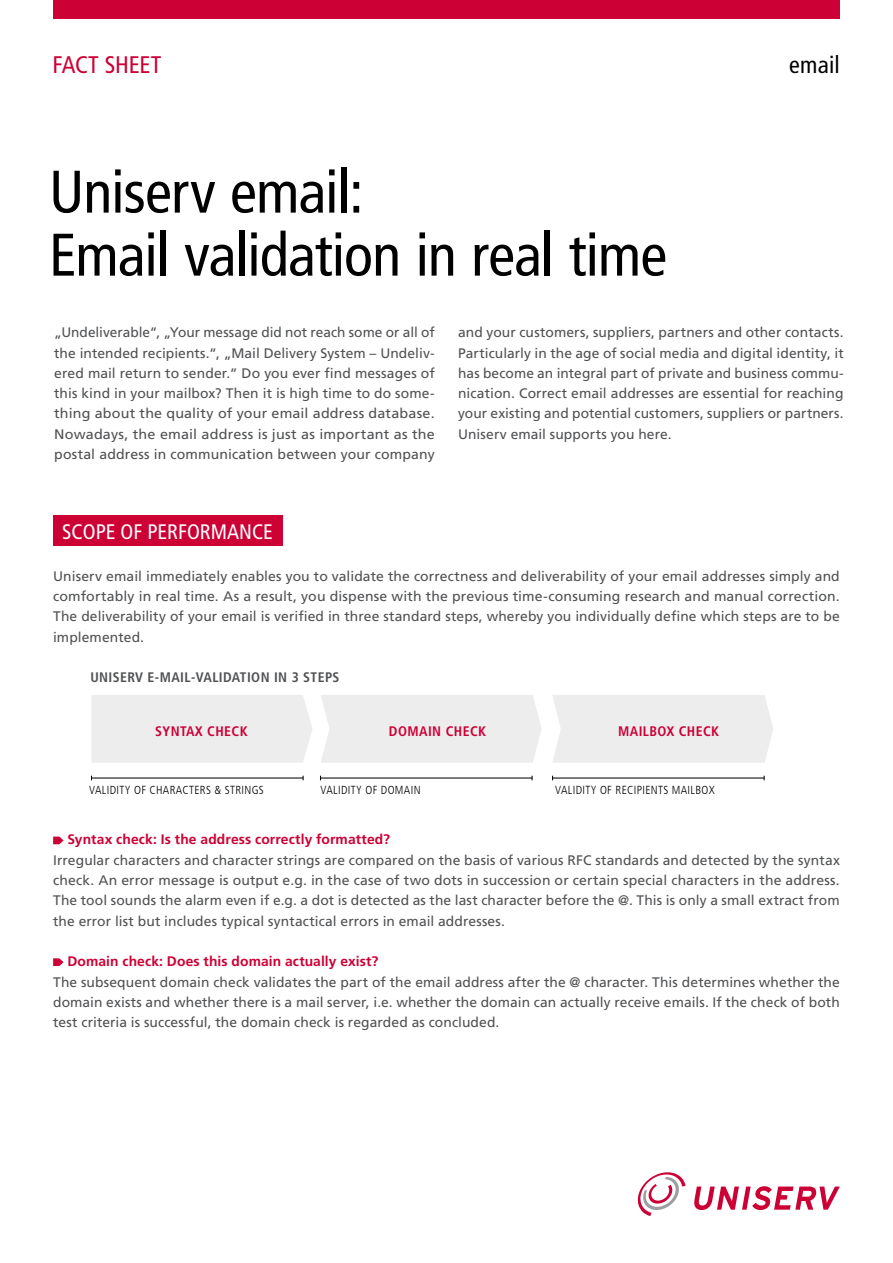
<style>
.page{position:relative;width:893px;height:1263px;background:#fff}
.page>*{position:absolute;margin:0;border:0;box-sizing:border-box;transform-origin:0 0}
.t1{font:condensed 60px/63px "Frutiger LT Com";letter-spacing:-.015em;color:#000}
.t2{font:condensed 24px "Frutiger LT Com";letter-spacing:-.01em;color:#cc0035}
.t3{font:condensed 24px "Frutiger LT Com";color:#000}
.t4{font:condensed 21px "Frutiger LT Com";color:#fff}
.t5{font:13.8px/20.2px "Frutiger LT Com";letter-spacing:.005em;color:#505153;text-align:justify}
.t6{font:700 13.8px "Frutiger LT Com";letter-spacing:.01em;color:#cc0035}
.t7{font:700 condensed 13.8px "Frutiger LT Com";letter-spacing:.03em;color:#cc0035}
.t8{font:700 condensed 13.8px "Frutiger LT Com";letter-spacing:.03em;color:#505153}
.t9{font:300 condensed 11.7px "Frutiger LT Com";letter-spacing:.03em;color:#000}
</style>
<div class="page">
<div style="left:53px;top:0;width:787px;height:19px;background:#cc0035"></div>
<svg style="left:694px;top:1186px;width:146px;height:24px"></svg>
<svg style="left:638px;top:1172px;width:47px;height:44px"></svg>
<div style="left:53px;top:516px;width:229px;height:30px;background:#cc0035"></div>
<svg style="left:53px;top:837px;width:11px;height:7px"></svg>
<svg style="left:53px;top:958px;width:11px;height:8px"></svg>
<hr style="left:92px;top:777px;width:211px;height:1px;background:#000">
<hr style="left:320px;top:777px;width:212px;height:1px;background:#000">
<hr style="left:553px;top:777px;width:211px;height:1px;background:#000">
<div style="left:91px;top:695px;width:221px;height:68px;background:#eeedee"></div>
<div style="left:552px;top:695px;width:221px;height:68px;background:#eeedee"></div>
<div style="left:321px;top:695px;width:221px;height:68px;background:#eeedee"></div>
<h2 class="t2" style="left:52px;top:51px;width:111px">Fact Sheet</h2>
<h2 class="t3" style="left:789px;top:51px;width:52px">email</h2>
<h1 class="t1" style="left:49px;top:161px;width:620px">Uniserv email:<br>Email validation in real time</h1>
<p class="t5" style="left:54px;top:322px;width:382px">„Undeliverable“, „Your message did not reach some or all of the intended recipients.“, „Mail Delivery System – Undeliv&shy;ered mail return to sender.“ Do you ever find messages of this kind in your mailbox? Then it is high time to do some&shy;thing about the quality of your email address database.<br>Nowadays, the email address is just as important as the postal address in communication between your company</p>
<p class="t5" style="left:458px;top:322px;width:387px">and your customers, suppliers, partners and other contacts.<br>Particularly in the age of social media and digital identity, it has become an integral part of private and business commu&shy;nication. Correct email addresses are essential for reaching your existing and potential customers, suppliers or partners.<br>Uniserv email supports you here.</p>
<h3 class="t4" style="left:62px;top:519px;width:212px">Scope of performance</h3>
<p class="t5" style="left:53px;top:566px;width:788px">Uniserv email immediately enables you to validate the correctness and deliverability of your email addresses simply and comfortably in real time. As a result, you dispense with the previous time-consuming research and manual correction.<br>The deliverability of your email is verified in three standard steps, whereby you individually define which steps are to be implemented.</p>
<p class="t8" style="left:90px;top:669px;width:251px">UNISERV E-MAIL-VALIDATION IN 3 STEPS</p>
<p class="t7" style="left:155px;top:723px;width:94px">SYNTAX CHECK</p>
<p class="t7" style="left:389px;top:723px;width:99px">DOMAIN CHECK</p>
<p class="t7" style="left:618px;top:723px;width:103px">MAILBOX CHECK</p>
<p class="t9" style="left:89px;top:783px;width:176px">VALIDITY OF CHARACTERS &amp; STRINGS</p>
<p class="t9" style="left:321px;top:783px;width:101px">VALIDITY OF DOMAIN</p>
<p class="t9" style="left:555px;top:783px;width:161px">VALIDITY OF RECIPIENTS MAILBOX</p>
<p class="t6" style="left:67px;top:831px;width:324px">Syntax check: Is the address correctly formatted?</p>
<p class="t5" style="left:53px;top:850px;width:788px">Irregular characters and character strings are compared on the basis of various RFC standards and detected by the syntax check. An error message is output e.g. in the case of two dots in succession or certain special characters in the address.<br>The tool sounds the alarm even if e.g. a dot is detected as the last character before the @. This is only a small extract from the error list but includes typical syntactical errors in email addresses.</p>
<p class="t6" style="left:67px;top:953px;width:312px">Domain check: Does this domain actually exist?</p>
<p class="t5" style="left:53px;top:972px;width:788px">The subsequent domain check validates the part of the email address after the @ character. This determines whether the domain exists and whether there is a mail server, i.e. whether the domain can actually receive emails. If the check of both test criteria is successful, the domain check is regarded as concluded.</p>
</div>
